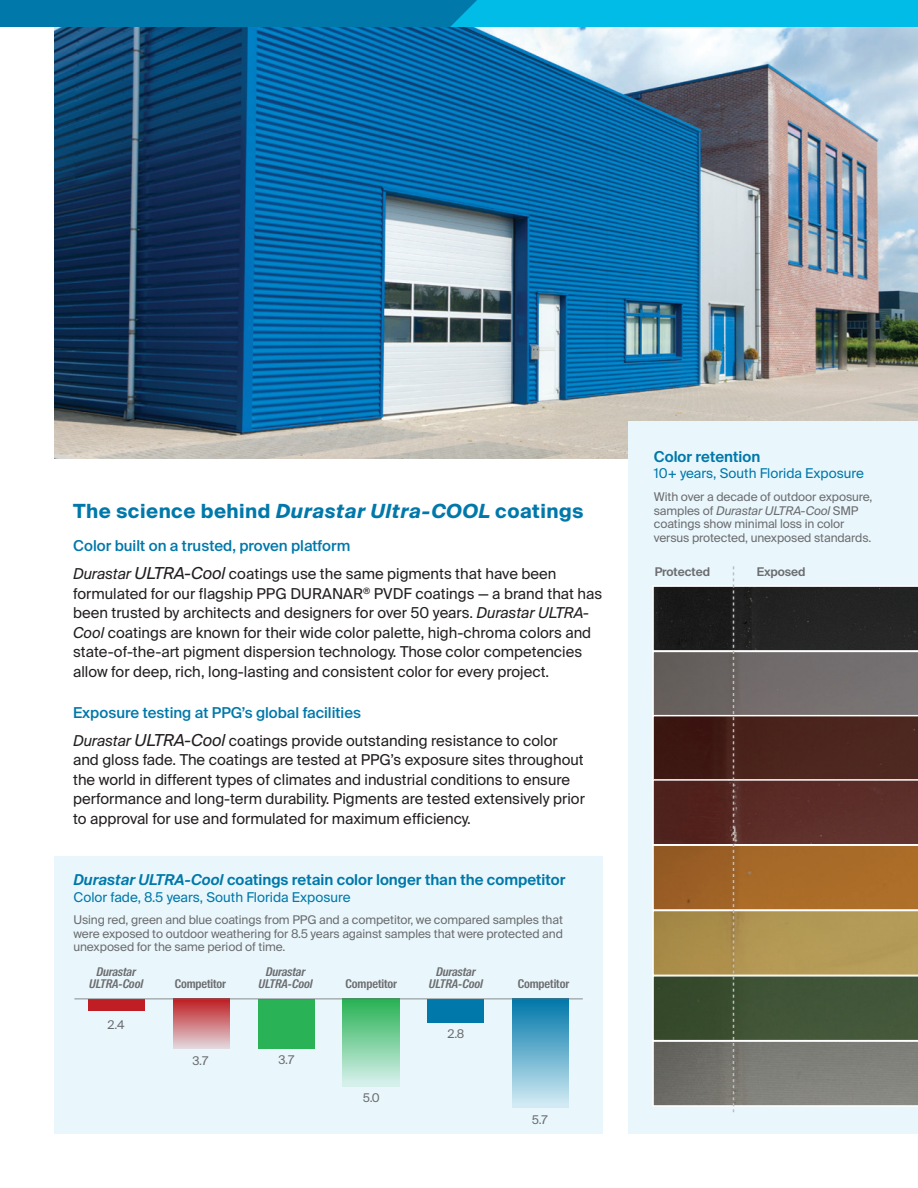
<style>
.page{position:relative;width:918px;height:1188px;background:#fff}
.page>*{position:absolute;margin:0;border:0;box-sizing:border-box;transform-origin:0 0}
.Intro_Header{font:700 19.5px "Suisse Intl";letter-spacing:.025em;color:#0078aa}
.Paragraph_General{font:15px/19.5px "Suisse Intl";color:#231f20}
.Paragraph_Header{font:600 15px "Suisse Intl";color:#0078aa}
.Paragraph_Header-2{font:500 15px "Suisse Intl";color:#0078aa}
.Paragraph_Header-3{font:13.5px "Suisse Intl";color:#0078aa}
.Legal_Statement{font:12px/13.5px "Suisse Intl";letter-spacing:-.01em;color:#6c6d70;text-align:justify}
.Legal_Statement-2{font:italic 600 12px/12px "Suisse Intl Cond";letter-spacing:-.01em;color:#6c6d70;text-align:center}
.Legal_Statement-3{font:600 12px "Suisse Intl Cond";letter-spacing:-.01em;color:#6c6d70}
.Legal_Statement-4{font:600 12px "Suisse Intl";letter-spacing:-.01em;color:#6c6d70}
.s1{font-style:italic}
.s2{font-style:italic;font-size:16.5px}
</style>
<div class="page">
<img style="left:54px;top:27px;width:864px;height:432px">
<div style="left:0;top:0;width:918px;height:27px;background:#02bce8"></div>
<div style="left:54px;top:857px;width:549px;height:277px;background:#e9f7fc"></div>
<div style="left:629px;top:422px;width:289px;height:712px;background:#e9f7fc"></div>
<div style="left:0;top:0;width:477px;height:27px;background:#0078aa"></div>
<svg style="left:652px;top:566px;width:266px;height:546px;background:#73614d"></svg>
<div style="left:89px;top:999px;width:56px;height:12px;background:#bf1f24"></div>
<div style="left:173px;top:999px;width:57px;height:50px;background:linear-gradient(to bottom,#be1d22,#e2d6db)"></div>
<div style="left:427px;top:999px;width:57px;height:23px;background:#0078aa"></div>
<div style="left:512px;top:999px;width:57px;height:108px;background:linear-gradient(to bottom,#07a,#d3ebf4)"></div>
<div style="left:343px;top:999px;width:56px;height:88px;background:linear-gradient(to bottom,#27b253,#daf1ef)"></div>
<div style="left:258px;top:999px;width:57px;height:50px;background:#2ab356"></div>
<hr style="left:74px;top:999px;width:509px;height:1px;background:#6c6d70">
<p class="Intro_Header" style="left:73px;top:500px;width:512px">The science behind <span class="s1">Durastar Ultra-COOL</span> coatings</p>
<p class="Paragraph_Header-2" style="left:73px;top:537px;width:279px">Color built on a trusted, proven platform</p>
<p class="Paragraph_General" style="left:73px;top:564px;width:531px"><span class="s1">Durastar</span> <span class="s2">ULTRA-Cool</span> coatings use the same pigments that have been formulated for our flagship PPG DURANAR<sup>®</sup> PVDF coatings — a brand that has been trusted by architects and designers for over 50 years. <span class="s1">Durastar ULTRA-Cool</span> coatings are known for their wide color palette, high-chroma colors and state-of-the-art pigment dispersion technology. Those color competencies allow for deep, rich, long-lasting and consistent color for every project.</p>
<p class="Paragraph_Header-2" style="left:73px;top:704px;width:290px">Exposure testing at PPG’s global facilities</p>
<p class="Paragraph_General" style="left:73px;top:731px;width:513px"><span class="s1">Durastar</span> <span class="s2">ULTRA-Cool</span> coatings provide outstanding resistance to color and gloss fade. The coatings are tested at PPG’s exposure sites throughout the world in different types of climates and industrial conditions to ensure performance and long-term durability. Pigments are tested extensively prior to approval for use and formulated for maximum efficiency.</p>
<p class="Paragraph_Header" style="left:73px;top:871px;width:494px"><span class="s1">Durastar ULTRA-Cool</span> coatings retain color longer than the competitor</p>
<p class="Paragraph_Header-3" style="left:73px;top:889px;width:279px">Color fade, 8.5 years, South Florida Exposure</p>
<p class="Legal_Statement" style="left:73px;top:914px;width:491px">Using red, green and blue coatings from PPG and a competitor, we compared samples that were exposed to outdoor weathering for 8.5 years against samples that were protected and unexposed for the same period of time.</p>
<p class="Legal_Statement-2" style="left:89px;top:966px;width:55px">Durastar<br>ULTRA-Cool</p>
<p class="Legal_Statement" style="left:108px;top:1018px;width:19px">2.4</p>
<p class="Legal_Statement-2" style="left:259px;top:966px;width:55px">Durastar<br>ULTRA-Cool</p>
<p class="Legal_Statement-2" style="left:436px;top:966px;width:41px">Durastar</p>
<p class="Legal_Statement-3" style="left:175px;top:977px;width:53px">Competitor</p>
<p class="Legal_Statement-3" style="left:346px;top:977px;width:53px">Competitor</p>
<p class="Legal_Statement-2" style="left:429px;top:978px;width:55px">ULTRA-Cool</p>
<p class="Legal_Statement-3" style="left:518px;top:977px;width:53px">Competitor</p>
<p class="Legal_Statement" style="left:193px;top:1054px;width:17px">3.7</p>
<p class="Legal_Statement" style="left:278px;top:1053px;width:17px">3.7</p>
<p class="Legal_Statement" style="left:363px;top:1091px;width:19px">5.0</p>
<p class="Legal_Statement" style="left:447px;top:1028px;width:18px">2.8</p>
<p class="Legal_Statement" style="left:532px;top:1113px;width:17px">5.7</p>
<p class="Paragraph_Header" style="left:654px;top:448px;width:108px">Color retention</p>
<p class="Paragraph_Header-3" style="left:654px;top:466px;width:212px">10+ years, South Florida Exposure</p>
<p class="Legal_Statement" style="left:654px;top:491px;width:220px;text-align:left">With over a decade of outdoor exposure, samples of <span class="s1">Durastar ULTRA-Cool</span> SMP coatings show minimal loss in color versus protected, unexposed standards.</p>
<p class="Legal_Statement-4" style="left:655px;top:564px;width:57px">Protected</p>
<p class="Legal_Statement-4" style="left:757px;top:564px;width:50px">Exposed</p>
</div>
